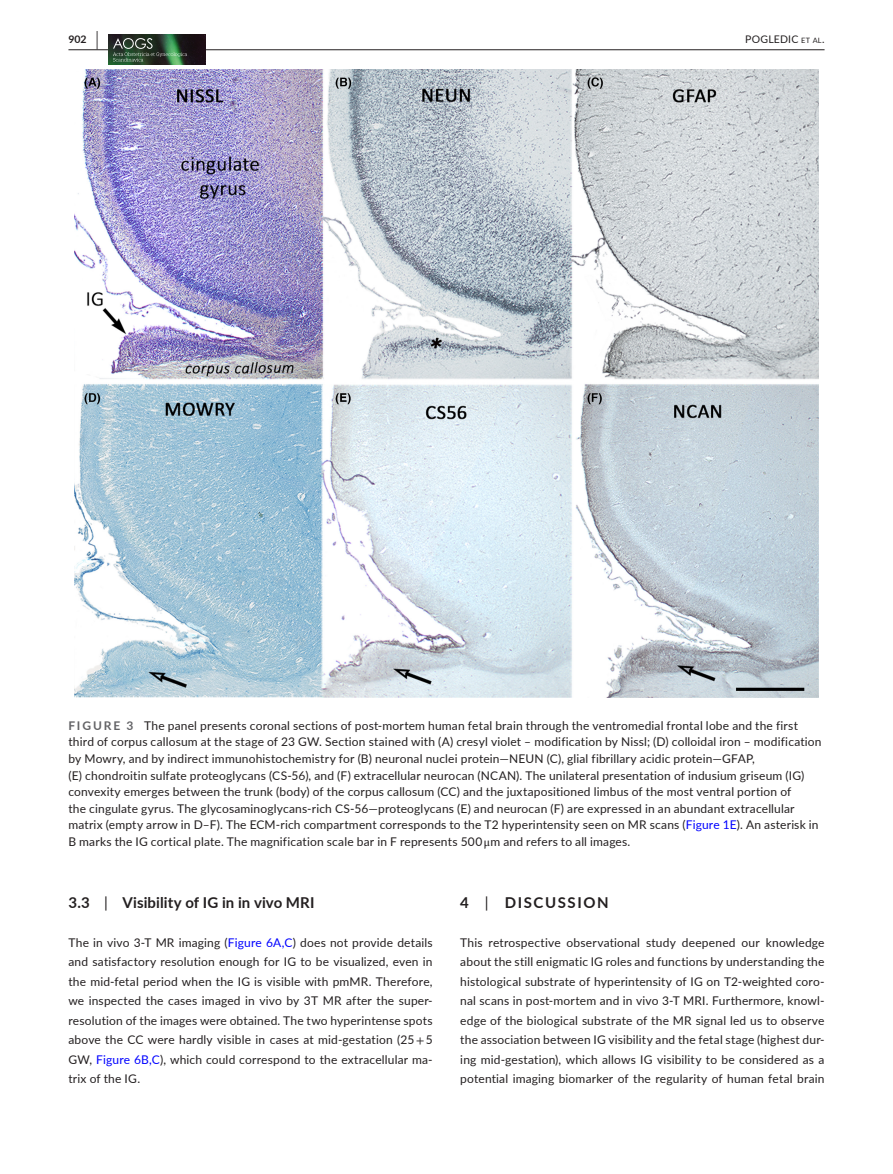
<style>
.page{position:relative;width:893px;height:1174px;background:#fff}
.page>*{position:absolute;margin:0;border:0;box-sizing:border-box;transform-origin:0 0}
.t1{font:700 15px "Lato";letter-spacing:.005em;color:#231f20}
.t2{font:700 15px "Lato";letter-spacing:.11em;color:#231f20}
.t3{font:12px/19.5px "Lato";letter-spacing:.015em;color:#231f20;text-align:justify}
.t4{font:10.5px "Lato";letter-spacing:.02em;color:#231f20}
.t5{font:700 10.5px "Lato";color:#231f20}
.s1{font-size:19.5px}
.s2{font-size:7.35px}
.s3{font-weight:700;color:#636366}
.s4{color:#00f}
.s5{font-family:"STIX"}
.s6{font-weight:400}
</style>
<div class="page">
<hr style="left:68px;top:49px;width:756px;height:1px;background:#231f20">
<img style="left:108px;top:35px;width:97px;height:30px">
<svg style="left:113px;top:38px;width:74px;height:24px;background:#3f5943"></svg>
<img style="left:74px;top:69px;width:745px;height:629px">
<p class="t5" style="left:68px;top:31px;width:31px">902 <span class="s1">|</span></p>
<p class="t4" style="left:745px;top:31px;width:81px">POGLEDIC <span class="s2">et al</span>.</p>
<p class="t3" style="left:68px;top:717px;width:755px;line-height:16.5px;text-align:left"><span class="s3">FIGURE 3</span> The panel presents coronal sections of post-mortem human fetal brain through the ventromedial frontal lobe and the first third of corpus callosum at the stage of 23 GW. Section stained with (A) cresyl violet – modification by Nissl; (D) colloidal iron – modification by Mowry, and by indirect immunohistochemistry for (B) neuronal nuclei protein—NEUN (C), glial fibrillary acidic protein—GFAP,<br>(E) chondroitin sulfate proteoglycans (CS-56), and (F) extracellular neurocan (NCAN). The unilateral presentation of indusium griseum (IG) convexity emerges between the trunk (body) of the corpus callosum (CC) and the juxtapositioned limbus of the most ventral portion of<br>the cingulate gyrus. The glycosaminoglycans-rich CS-56—proteoglycans (E) and neurocan (F) are expressed in an abundant extracellular matrix (empty arrow in D–F). The ECM-rich compartment corresponds to the T2 hyperintensity seen on MR scans (<span class="s4">Figure 1E</span>). An asterisk in B marks the IG cortical plate. The magnification scale bar in F represents 500 <span class="s5">μ</span>m and refers to all images.</p>
<p class="t1" style="left:68px;top:891px;width:247px">3.3 <span class="s6">|</span> Visibility of IG in in vivo MRI</p>
<p class="t3" style="left:68px;top:932px;width:366px">The in vivo 3-T MR imaging (<span class="s4">Figure 6A,C</span>) does not provide details and satisfactory resolution enough for IG to be visualized, even in the mid-fetal period when the IG is visible with pmMR. Therefore, we inspected the cases imaged in vivo by 3T MR after the super&shy;resolution of the images were obtained. The two hyperintense spots above the CC were hardly visible in cases at mid-gestation (25 <span class="s5">+</span> 5<br>GW, <span class="s4">Figure 6B,C</span>), which could correspond to the extracellular ma&shy;trix of the IG.</p>
<p class="t2" style="left:460px;top:891px;width:150px">4 <span class="s6">|</span> DISCUSSION</p>
<p class="t3" style="left:460px;top:932px;width:366px">This retrospective observational study deepened our knowledge about the still enigmatic IG roles and functions by understanding the histological substrate of hyperintensity of IG on T2-weighted coro&shy;nal scans in post-mortem and in vivo 3-T MRI. Furthermore, knowl&shy;edge of the biological substrate of the MR signal led us to observe the association between IG visibility and the fetal stage (highest dur&shy;ing mid-gestation), which allows IG visibility to be considered as a potential imaging biomarker of the regularity of human fetal brain</p>
</div>
